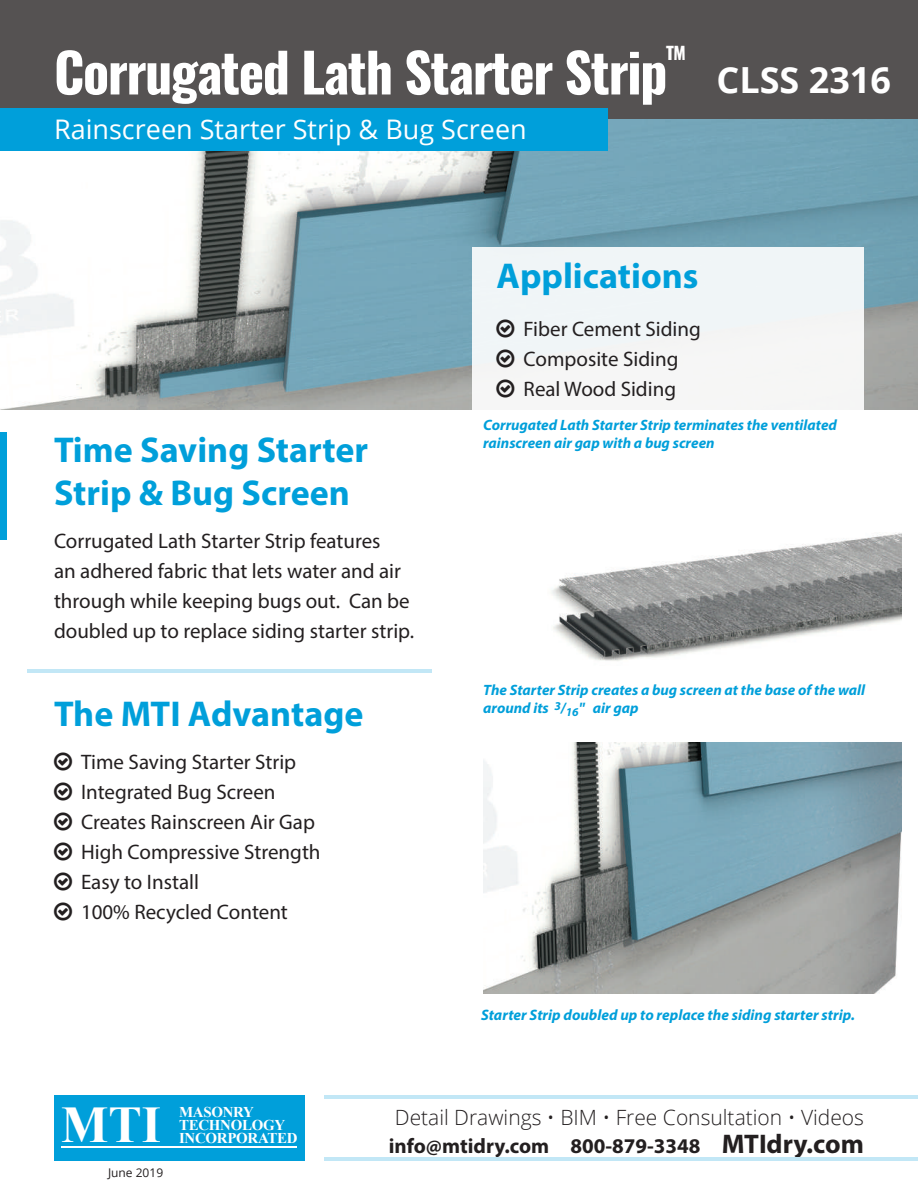
<style>
.page{position:relative;width:918px;height:1188px;background:#fff}
.page>*{position:absolute;margin:0;border:0;box-sizing:border-box;transform-origin:0 0}
.t1{font:700 54px "Oswald";letter-spacing:-.025em;color:#fff}
.t2{font:700 51.45px "Times New Roman";color:#fff}
.t3{font:700 36px/43.2px "Myriad Pro";color:#009fda}
.t4{font:700 36px "Open Sans";color:#fff}
.t5{font:27px "Open Sans";color:#fff}
.t6{font:21px/30px "Myriad Pro";color:#231f20}
.t7{font:300 21px "Open Sans";color:#231f20}
.t8{font:700 21px "Myriad Pro";color:#231f20}
.t9{font:700 17.55px "Oswald";color:#fff}
.t10{font:italic 700 15.15px "Myriad Pro";color:#009fda}
.t11{font:italic 700 15px/18px "Myriad Pro";color:#009fda}
.t12{font:700 15px/12.9px "Times New Roman";letter-spacing:-.02em;color:#fff}
.t13{font:12px "Open Sans";color:#231f20}
.s1{font-size:27px}
</style>
<div class="page">
<div style="left:0;top:0;width:918px;height:122px;background:#555252"></div>
<div style="left:54px;top:1096px;width:251px;height:65px;background:#009fda"></div>
<hr style="left:61px;top:1147px;width:236px;height:1px;background:#fff">
<hr style="left:324px;top:1096px;width:594px;height:3px;background:#c2e7f6">
<hr style="left:324px;top:1158px;width:594px;height:3px;background:#c2e7f6">
<img style="left:0;top:119px;width:918px;height:291px">
<div style="left:472px;top:248px;width:392px;height:166px;background:#f0f5f7"></div>
<img style="left:552px;top:532px;width:350px;height:129px">
<hr style="left:27px;top:669px;width:405px;height:3px;background:#c2e7f6">
<div style="left:0;top:108px;width:608px;height:42px;background:#009fda"></div>
<div style="left:0;top:432px;width:7px;height:108px;background:#009fda"></div>
<img style="left:483px;top:742px;width:419px;height:251px">
<h1 class="t1" style="left:54px;top:44px;width:615px">Corrugated Lath Starter Strip</h1>
<p class="t9" style="left:666px;top:44px;width:21px">TM</p>
<p class="t5" style="left:54px;top:111px;width:474px">Rainscreen Starter Strip &amp; Bug Screen</p>
<h3 class="t4" style="left:717px;top:55px;width:176px">CLSS 2316</h3>
<h3 class="t3" style="left:497px;top:253px;width:203px">Applications</h3>
<p class="t6" style="left:524px;top:314px;width:179px">Fiber Cement Siding<br>Composite Siding<br>Real Wood Siding</p>
<h3 class="t3" style="left:54px;top:427px;width:316px">Time Saving Starter<br>Strip &amp; Bug Screen</h3>
<p class="t6" style="left:54px;top:526px;width:362px">Corrugated Lath Starter Strip features<br>an adhered fabric that lets water and air through while keeping bugs out. Can be doubled up to replace siding starter strip.</p>
<h3 class="t3" style="left:54px;top:691px;width:311px">The MTI Advantage</h3>
<p class="t6" style="left:81px;top:747px;width:241px">Time Saving Starter Strip<br>Integrated Bug Screen<br>Creates Rainscreen Air Gap<br>High Compressive Strength<br>Easy to Install<br>100% Recycled Content</p>
<p class="t11" style="left:483px;top:415px;width:355px">Corrugated Lath Starter Strip terminates the ventilated rainscreen air gap with a bug screen</p>
<p class="t11" style="left:483px;top:681px;width:383px">The Starter Strip creates a bug screen at the base of the wall around its <sup>3</sup>/<sub>16</sub>" air gap</p>
<p class="t10" style="left:481px;top:1005px;width:375px">Starter Strip doubled up to replace the siding starter strip.</p>
<h2 class="t2" style="left:61px;top:1089px;width:101px">MTI</h2>
<p class="t13" style="left:108px;top:1164px;width:57px">June 2019</p>
<p class="t12" style="left:179px;top:1105px;width:108px">MASONRY<br>TECHNOLOGY</p>
<p class="t7" style="left:395px;top:1103px;width:471px">Detail Drawings • BIM • Free Consultation • Videos</p>
<p class="t12" style="left:179px;top:1131px;width:120px">INCORPORATED</p>
<p class="t8" style="left:389px;top:1132px;width:477px">info@mtidry.com 800-879-3348 <span class="s1">MTIdry.com</span></p>
</div>
